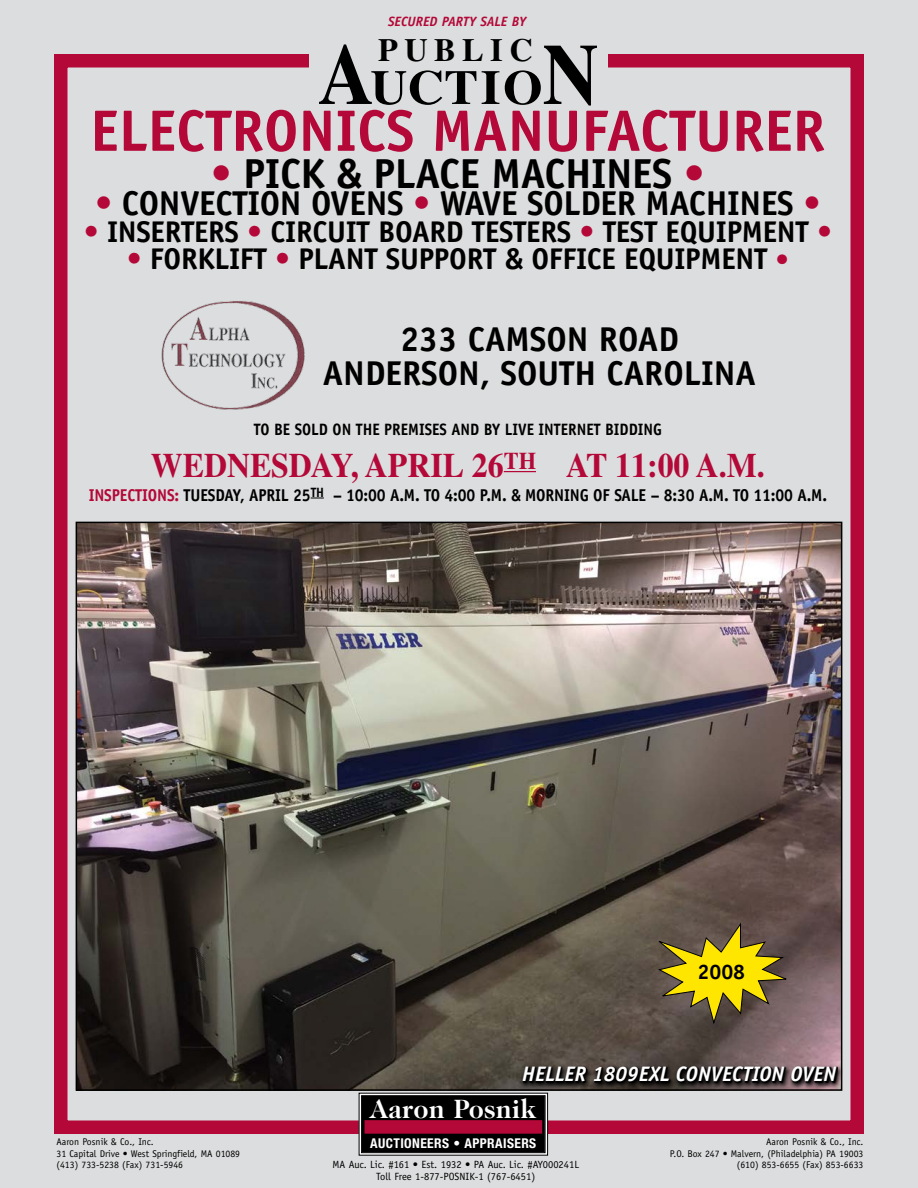
<style>
.page{position:relative;width:918px;height:1188px;background:#dcddde}
.page>*{position:absolute;margin:0;border:0;box-sizing:border-box;transform-origin:0 0}
.t1{font:700 58.5px "Officina Sans";color:#b30838}
.t2{font:700 48.45px "Times";letter-spacing:.025em;color:#000;scale:1.05 1}
.t3{font:700 42px "Officina Sans";letter-spacing:-.01em;color:#000}
.t4{font:700 34.5px/34.5px "Officina Sans";letter-spacing:-.01em;color:#000;text-align:center}
.t5{font:700 34.2px "Times";color:#b30838;scale:.93 1}
.t6{font:700 32.4px "Times";letter-spacing:.2em;color:#000}
.t7{font:700 30px "Officina Sans";letter-spacing:-.01em;color:#000}
.t8{font:700 27px "Caslon 224 IT Cby BT";color:#fff}
.t9{font:italic 700 21px "Officina Sans";color:#fff}
.t10{font:700 21px "Officina Sans";color:#000}
.t11{font:700 17.1px "Officina Sans";letter-spacing:-.01em;color:#000;scale:.93 1}
.t12{font:700 16.5px "Officina Sans";color:#000;scale:.93 1}
.t13{font:700 condensed 13.5px "Helvetica Neue";letter-spacing:.03em;color:#fff}
.t14{font:italic 700 13.5px "Officina Sans";color:#b30838}
.t15{font:10.5px/12.6px "Officina Sans";color:#000;text-align:center}
.t16{font:9.75px/11.7px "Officina Sans";color:#000}
.s1{font-size:86.25px}
.s2{color:#b30838}
.s3{font-size:27px;color:#b30838}
</style>
<div class="page">
<div style="left:54px;top:54px;width:810px;height:1080px;border:14px solid #b30838"></div>
<div style="left:309px;top:34px;width:299px;height:93px;background:#dcddde"></div>
<svg style="left:359px;top:1093px;width:189px;height:63px;background:#161616"></svg>
<div style="left:361px;top:1095px;width:184px;height:58px;border:1px solid #000"></div>
<div style="left:365px;top:1120px;width:177px;height:14px;background:#b30838"></div>
<img style="left:79px;top:525px;width:760px;height:563px">
<hr style="left:504px;top:471px;width:32px;height:1px;background:#b30838">
<svg style="left:311px;top:498px;width:13px;height:1px"></svg>
<svg style="left:648px;top:914px;width:146px;height:118px;background:#887735"></svg>
<svg style="left:519px;top:1064px;width:324px;height:26px;background:#4d4140"></svg>
<svg style="left:522px;top:1066px;width:316px;height:17px;background:#171413"></svg>
<img style="left:161px;top:301px;width:144px;height:109px">
<h3 class="t14" style="left:388px;top:13px;width:139px">SECURED PARTY SALE BY</h3>
<h3 class="t6" style="left:378px;top:31px;width:156px">PUBLIC</h3>
<h2 class="t2" style="left:318px;top:59px;width:268px"><span class="s1">A</span>UCTIO<span class="s1">N</span></h2>
<h1 class="t1" style="left:91px;top:94px;width:736px">ELECTRONICS MANUFACTURER</h1>
<h3 class="t3" style="left:211px;top:148px;width:495px"><span class="s2">•</span> PICK &amp; PLACE MACHINES <span class="s2">•</span></h3>
<h3 class="t4" style="left:95px;top:186px;width:727px"><span class="s2">•</span> CONVECTION OVENS <span class="s2">•</span> WAVE SOLDER MACHINES <span class="s2">•</span></h3>
<h3 class="t7" style="left:84px;top:213px;width:750px"><span class="s2">•</span> INSERTERS <span class="s2">•</span> CIRCUIT BOARD TESTERS <span class="s2">•</span> TEST EQUIPMENT <span class="s2">•</span></h3>
<h3 class="t7" style="left:127px;top:240px;width:664px"><span class="s2">•</span> FORKLIFT <span class="s2">•</span> PLANT SUPPORT &amp; OFFICE EQUIPMENT <span class="s3">•</span></h3>
<h3 class="t4" style="left:323px;top:321px;width:435px">233 CAMSON ROAD<br>ANDERSON, SOUTH CAROLINA</h3>
<h3 class="t12" style="left:254px;top:419px;width:440px">TO BE SOLD ON THE PREMISES AND BY LIVE INTERNET BIDDING</h3>
<h3 class="t5" style="left:151px;top:445px;width:661px">WEDNESDAY, APRIL 26<sup>TH</sup> AT 11:00 A.M.</h3>
<h3 class="t11" style="left:89px;top:485px;width:795px"><span class="s2">INSPECTIONS:</span> TUESDAY, APRIL 25<sup>TH</sup> – 10:00 A.M. TO 4:00 P.M. &amp; MORNING OF SALE – 8:30 A.M. TO 11:00 A.M.</h3>
<h3 class="t10" style="left:697px;top:959px;width:49px">2008</h3>
<h3 class="t9" style="left:522px;top:1062px;width:316px">HELLER 1809EXL CONVECTION OVEN</h3>
<h3 class="t8" style="left:370px;top:1092px;width:168px">Aaron Posnik</h3>
<h3 class="t13" style="left:370px;top:1135px;width:167px">AUCTIONEERS • APPRAISERS</h3>
<p class="t15" style="left:332px;top:1158px;width:248px">MA Auc. Lic. #161 • Est. 1932 • PA Auc. Lic. #AY000241L<br>Toll Free 1-877-POSNIK-1 (767-6451)</p>
<p class="t16" style="left:56px;top:1136px;width:185px">Aaron Posnik &amp; Co., Inc.<br>31 Capital Drive • West Springfield, MA 01089 (413) 733-5238 (Fax) 731-5946</p>
<p class="t16" style="left:670px;top:1136px;width:195px;text-align:right">Aaron Posnik &amp; Co., Inc.<br>P.O. Box 247 • Malvern, (Philadelphia) PA 19003 (610) 853-6655 (Fax) 853-6633</p>
</div>
